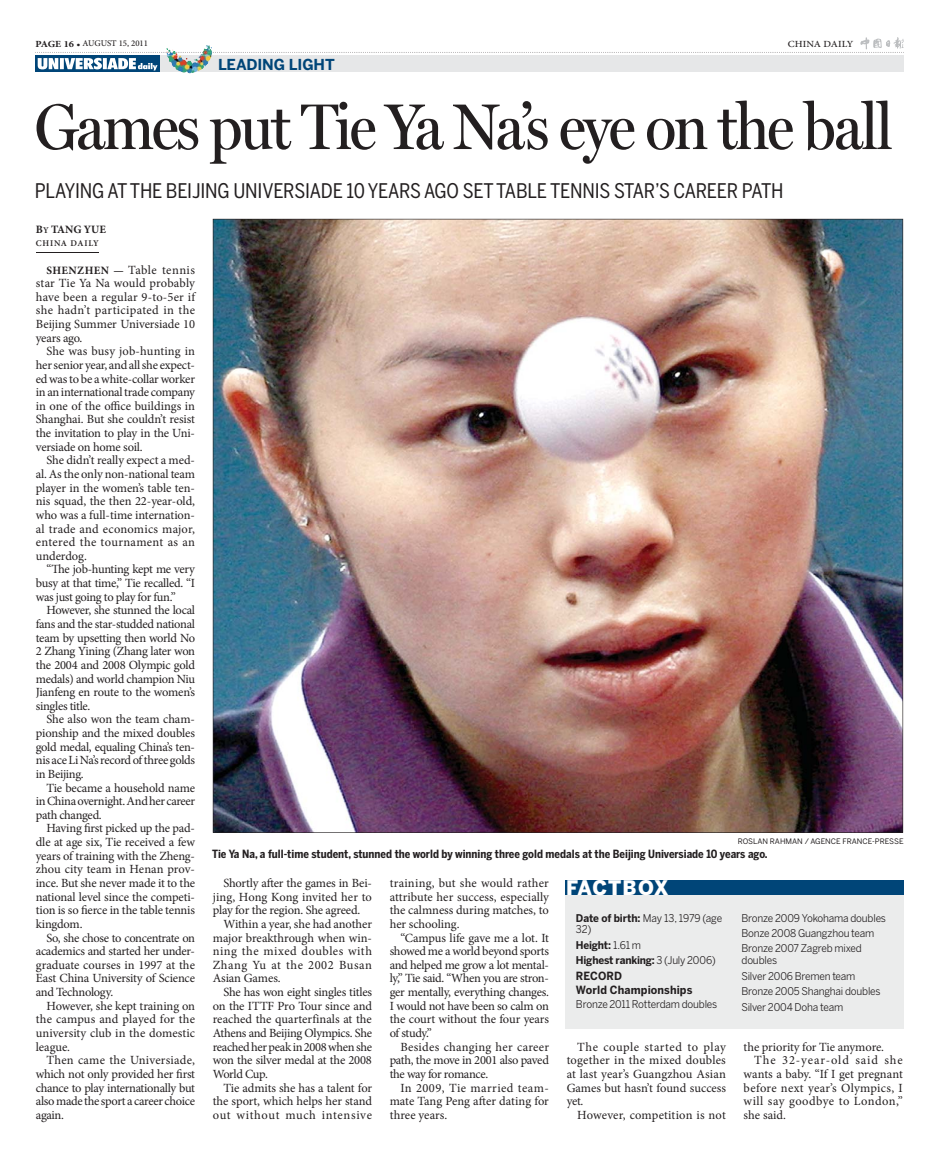
<style>
.page{position:relative;width:939px;height:1170px;background:#fff}
.page>*{position:absolute;margin:0;border:0;box-sizing:border-box;transform-origin:0 0}
.t1{font:65px "Miller Headline";letter-spacing:-.03em;color:#231f20}
.t2{font:20px "Benton Sans Cond";letter-spacing:-.01em;color:#231f20}
.t3{font:900 20px "Benton Sans";letter-spacing:.025em;color:#fff}
.t4{font:700 15px "Benton Sans";letter-spacing:-.01em;color:#004578}
.t5{font:12.5px/13.6px "Minion Pro";letter-spacing:-.01em;color:#231f20;text-align:justify}
.t6{font:12.5px "Minion Pro";letter-spacing:.04em;color:#231f20}
.t7{font:12.5px "Minion Pro";letter-spacing:-.03em;color:#231f20}
.t8{font:12.5px "Minion Pro";letter-spacing:.025em;color:#231f20}
.t9{font:12.5px "Minion Pro";letter-spacing:.015em;color:#231f20}
.t10{font:12.5px "Minion Pro";letter-spacing:.035em;color:#231f20}
.t11{font:12.5px "Minion Pro";letter-spacing:.05em;color:#231f20}
.t12{font:12.5px "Minion Pro";letter-spacing:.075em;color:#231f20}
.t13{font:12.5px "Minion Pro";letter-spacing:-.035em;color:#231f20}
.t14{font:700 11.25px "Benton Sans Cond";color:#231f20}
.t15{font:700 11.25px/14px "Benton Sans";letter-spacing:.01em;color:#231f20;scale:.95 1}
.t16{font:700 11.25px "Minion Pro";color:#231f20}
.t17{font:10.62px/15.4px "Benton Sans";letter-spacing:-.02em;color:#231f20;scale:.95 1}
.t18{font:700 10.62px/15.4px "Benton Sans";letter-spacing:-.02em;color:#231f20;scale:.95 1}
.t19{font:500 9.38px "Minion Pro";letter-spacing:.01em;color:#231f20;scale:1.1 1}
.t20{font:500 8.75px "Minion Pro";color:#231f20}
.t21{font:600 8.75px "Minion Pro";letter-spacing:.09em;color:#231f20}
.t22{font:7.5px "Benton Sans";color:#231f20}
.s1{font-weight:700;font-size:9.38px}
.s2{font-size:9.38px}
.s3{font-weight:600;font-size:8.75px}
.s4{font-weight:700;font-size:11.25px}
.s5{font-weight:700}
.s6{font-weight:400}
</style>
<div class="page">
<hr style="left:36px;top:252px;width:62px;height:1px;background:#231f20">
<div style="left:35px;top:56px;width:869px;height:16px;background:#e6e7e8"></div>
<img style="left:182px;top:72px;width:13px;height:1px">
<img style="left:177px;top:70px;width:23px;height:2px">
<div style="left:35px;top:56px;width:125px;height:16px;background:#004578"></div>
<svg style="left:35px;top:37px;width:869px;height:33px"></svg>
<img style="left:213px;top:219px;width:690px;height:613px">
<div style="left:565px;top:880px;width:338px;height:148px;background:#ebecec"></div>
<div style="left:565px;top:880px;width:338px;height:14px;background:#004578"></div>
<p class="t20" style="left:36px;top:38px;width:114px"><span class="s1">PAGE 16</span> <span class="s2">•</span> AUGUST 15, 2011</p>
<p class="t4" style="left:218px;top:57px;width:118px">LEADING LIGHT</p>
<p class="t19" style="left:788px;top:38px;width:61px">CHINA DAILY</p>
<h1 class="t1" style="left:35px;top:89px;width:859px">Games put Tie Ya Na’s eye on the ball</h1>
<h2 class="t2" style="left:35px;top:183px;width:750px">PLAYING AT THE BEIJING UNIVERSIADE 10 YEARS AGO SET TABLE TENNIS STAR’S CAREER PATH</h2>
<p class="t16" style="left:36px;top:222px;width:72px">B<span class="s3">Y</span> TANG YUE</p>
<p class="t21" style="left:36px;top:238px;width:65px">CHINA DAILY</p>
<p class="t5" style="left:36px;top:264px;width:161px;text-indent:11px"><span class="s4">SHENZHEN —</span> Table tennis star Tie Ya Na would probably have been a regular 9-to-5er if she hadn’t participated in the Beijing Summer Universiade 10 years ago.</p>
<p class="t5" style="left:36px;top:345px;width:161px;text-indent:11px">She was busy job-hunting in her senior year, and all she expect&shy;ed was to be a white-collar worker in an international trade company in one of the office buildings in Shanghai. But she couldn’t resist the invitation to play in the Uni&shy;versiade on home soil.</p>
<p class="t5" style="left:36px;top:454px;width:161px;text-indent:11px">She didn’t really expect a med&shy;al. As the only non-national team player in the women’s table ten&shy;nis squad, the then 22-year-old, who was a full-time internation&shy;al trade and economics major, entered the tournament as an underdog.</p>
<p class="t5" style="left:36px;top:563px;width:161px;text-indent:11px">“The job-hunting kept me very busy at that time,” Tie recalled. “I was just going to play for fun.”</p>
<p class="t5" style="left:36px;top:604px;width:161px;text-indent:11px">However, she stunned the local fans and the star-studded national team by upsetting then world No 2 Zhang Yining (Zhang later won the 2004 and 2008 Olympic gold medals) and world champion Niu Jianfeng en route to the women’s singles title.</p>
<p class="t5" style="left:36px;top:713px;width:161px;text-indent:11px">She also won the team cham&shy;pionship and the mixed doubles gold medal, equaling China’s ten&shy;nis ace Li Na’s record of three golds in Beijing.</p>
<p class="t5" style="left:36px;top:781px;width:161px;text-indent:11px">Tie became a household name in China overnight. And her career path changed.</p>
<p class="t5" style="left:36px;top:822px;width:161px;text-indent:11px">Having first picked up the pad&shy;dle at age six, Tie received a few years of training with the Zheng&shy;zhou city team in Henan prov&shy;ince. But she never made it to the national level since the competi&shy;tion is so fierce in the table tennis kingdom.</p>
<p class="t5" style="left:36px;top:931px;width:161px;text-indent:11px">So, she chose to concentrate on academics and started her under&shy;graduate courses in 1997 at the East China University of Science and Technology.</p>
<p class="t5" style="left:36px;top:999px;width:161px;text-indent:11px">However, she kept training on the campus and played for the university club in the domestic league.</p>
<p class="t5" style="left:36px;top:1054px;width:161px;text-indent:11px">Then came the Universiade, which not only provided her first chance to play internationally but also made the sport a career choice again.</p>
<p class="t22" style="left:738px;top:838px;width:167px">ROSLAN RAHMAN / AGENCE FRANCE-PRESSE</p>
<p class="t14" style="left:212px;top:848px;width:557px">Tie Ya Na, a full-time student, stunned the world by winning three gold medals at the Beijing Universiade 10 years ago.</p>
<p class="t5" style="left:223px;top:877px;width:150px">Shortly after the games in Bei-</p>
<p class="t5" style="left:213px;top:890px;width:161px">jing, Hong Kong invited her to</p>
<p class="t5" style="left:213px;top:904px;width:149px">play for the region. She agreed.</p>
<p class="t5" style="left:223px;top:918px;width:150px">Within a year, she had another</p>
<p class="t5" style="left:213px;top:931px;width:161px">major breakthrough when win-</p>
<p class="t6" style="left:213px;top:946px;width:161px">ning the mixed doubles with</p>
<p class="t6" style="left:213px;top:959px;width:161px">Zhang Yu at the 2002 Busan</p>
<p class="t5" style="left:213px;top:972px;width:69px">Asian Games.</p>
<p class="t5" style="left:223px;top:986px;width:150px">She has won eight singles titles</p>
<p class="t5" style="left:213px;top:999px;width:161px">on the ITTF Pro Tour since and</p>
<p class="t5" style="left:213px;top:1013px;width:161px">reached the quarterfinals at the</p>
<p class="t5" style="left:213px;top:1027px;width:161px">Athens and Beijing Olympics. She</p>
<p class="t7" style="left:213px;top:1041px;width:161px">reached her peak in 2008 when she</p>
<p class="t5" style="left:213px;top:1054px;width:161px">won the silver medal at the 2008</p>
<p class="t13" style="left:213px;top:1068px;width:57px">World Cup.</p>
<p class="t5" style="left:223px;top:1081px;width:150px">Tie admits she has a talent for</p>
<p class="t5" style="left:213px;top:1095px;width:161px">the sport, which helps her stand</p>
<p class="t11" style="left:213px;top:1109px;width:161px">out without much intensive</p>
<p class="t5" style="left:390px;top:877px;width:161px">training, but she would rather attribute her success, especially the calmness during matches, to her schooling.</p>
<p class="t5" style="left:390px;top:931px;width:161px;text-indent:11px">“Campus life gave me a lot. It showed me a world beyond sports and helped me grow a lot mental&shy;ly,” Tie said. “When you are stron&shy;ger mentally, everything changes.<br>I would not have been so calm on the court without the four years of study.”</p>
<p class="t5" style="left:390px;top:1040px;width:161px;text-indent:11px">Besides changing her career path, the move in 2001 also paved the way for romance.</p>
<p class="t5" style="left:390px;top:1081px;width:161px;text-indent:11px">In 2009, Tie married team&shy;mate Tang Peng after dating for three years.</p>
<h2 class="t3" style="left:566px;top:879px;width:104px">FACTBOX</h2>
<p class="t17" style="left:576px;top:912px;width:156px;line-height:11.9px"><span class="s5">Date of birth:</span> May 13, 1979 (age<br>32)</p>
<p class="t18" style="left:576px;top:938px;width:149px">Height: <span class="s6">1.61 m<br></span>Highest ranking: <span class="s6">3 (July 2006)</span></p>
<p class="t15" style="left:576px;top:969px;width:124px">RECORD<br>World Championships</p>
<p class="t17" style="left:576px;top:996px;width:150px">Bronze 2011 Rotterdam doubles</p>
<p class="t5" style="left:567px;top:1040px;width:161px;text-indent:11px">The couple started to play together in the mixed doubles at last year’s Guangzhou Asian Games but hasn’t found success yet.</p>
<p class="t9" style="left:577px;top:1109px;width:150px">However, competition is not</p>
<p class="t17" style="left:742px;top:910px;width:154px">Bronze 2009 Yokohama doubles<br>Bonze 2008 Guangzhou team<br>Bronze 2007 Zagreb mixed</p>
<p class="t17" style="left:742px;top:953px;width:148px">doubles<br>Silver 2006 Bremen team<br>Bronze 2005 Shanghai doubles<br>Silver 2004 Doha team</p>
<p class="t5" style="left:744px;top:1040px;width:142px">the priority for Tie anymore.</p>
<p class="t12" style="left:754px;top:1055px;width:150px">The 32-year-old said she</p>
<p class="t5" style="left:744px;top:1067px;width:161px">wants a baby. “If I get pregnant</p>
<p class="t8" style="left:744px;top:1082px;width:161px">before next year’s Olympics, I</p>
<p class="t10" style="left:744px;top:1096px;width:161px">will say goodbye to London,”</p>
<p class="t5" style="left:744px;top:1108px;width:44px">she said.</p>
</div>
